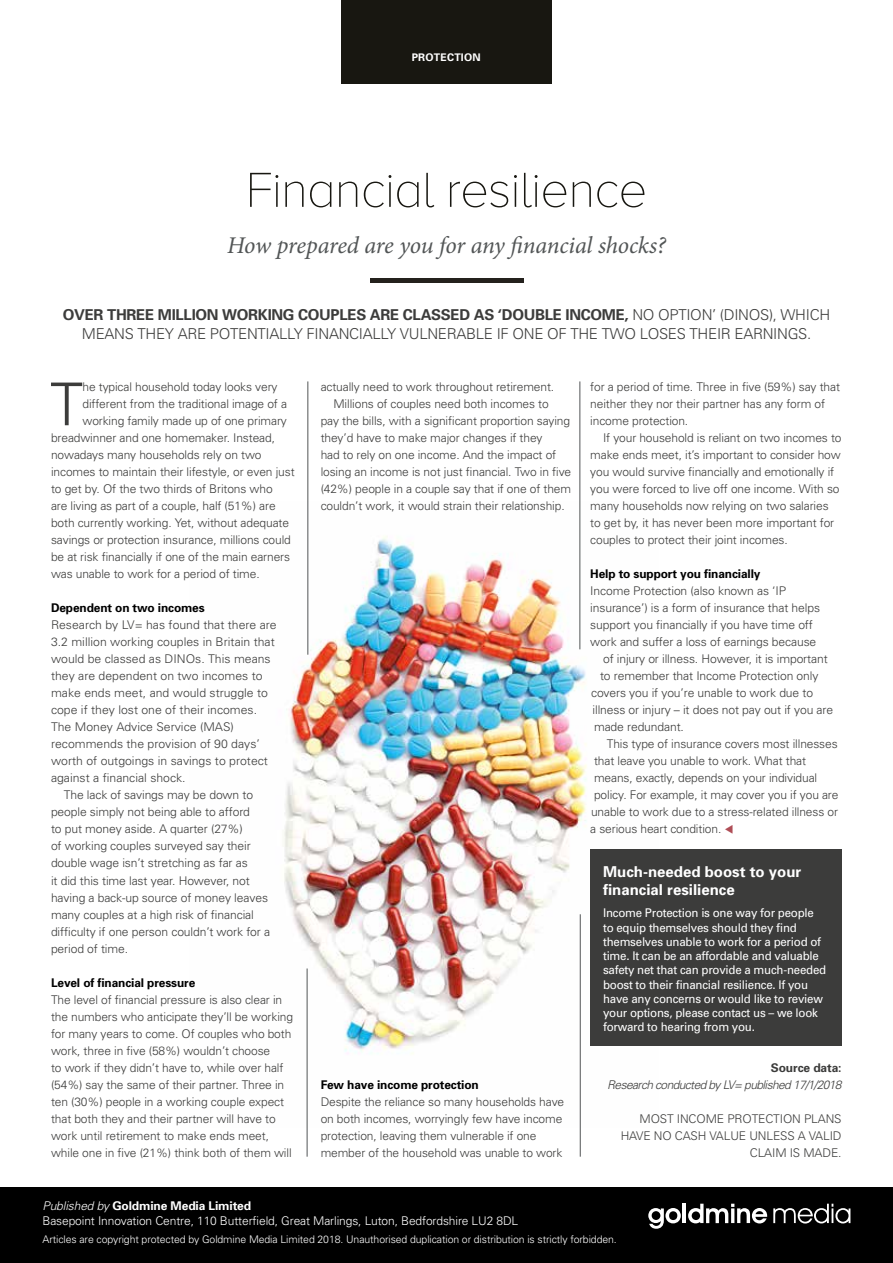
<style>
.page{position:relative;width:893px;height:1263px;background:#fff}
.page>*{position:absolute;margin:0;border:0;box-sizing:border-box;transform-origin:0 0}
.t1{font:300 59.1px "Univers";color:#3c3c3b}
.t2{font:100 51px "Proxima Nova A";letter-spacing:-.02em;color:#181711}
.t3{font:italic 24px "Minion Pro";letter-spacing:-.01em;color:#525556}
.t4{font:300 15px/19.5px "Univers";letter-spacing:-.02em;color:#3c3c3b;text-align:center}
.t5{font:700 15px/18px "Univers";color:#fff}
.t6{font:300 12px/17px "Univers";letter-spacing:-.01em;color:#3c3c3b}
.t7{font:12px/14.2px "Univers";letter-spacing:-.02em;color:#fff;scale:.96 1}
.t8{font:300 12px/15px "Univers";letter-spacing:-.01em;color:#fff}
.t9{font:700 12px "Univers";letter-spacing:-.01em;color:#000}
.t10{font:italic 300 12px "Univers";letter-spacing:-.05em;color:#3c3c3b}
.t11{font:700 12px "Univers";letter-spacing:-.01em;color:#3c3c3b}
.t12{font:300 10.5px "Univers";letter-spacing:-.01em;color:#fff}
.t13{font:700 10.5px "Univers";letter-spacing:.02em;color:#fff}
.s1{font-weight:700}
.s2{color:#af4d56}
.s3{font-style:italic}
</style>
<div class="page">
<div style="left:1px;top:1188px;width:892px;height:75px;background:#000"></div>
<img style="left:284px;top:502px;width:303px;height:625px">
<svg style="left:648px;top:1208px;width:33px;height:21px"></svg>
<hr style="left:683px;top:1204px;width:3px;height:19px;background:#fff">
<svg style="left:688px;top:1204px;width:79px;height:19px"></svg>
<svg style="left:773px;top:1204px;width:77px;height:19px"></svg>
<div style="left:341px;top:0;width:211px;height:83px;background:#181711"></div>
<hr style="left:370px;top:278px;width:153px;height:4px;background:#24211d">
<div style="left:590px;top:849px;width:252px;height:197px;background:#3c3c3b"></div>
<hr style="left:307px;top:381px;width:1px;height:274px;background:#525556">
<hr style="left:579px;top:381px;width:1px;height:268px;background:#525556">
<hr style="left:580px;top:914px;width:1px;height:243px;background:#525556">
<hr style="left:307px;top:968px;width:1px;height:189px;background:#525556">
<p class="t13" style="left:412px;top:50px;width:70px">PROTECTION</p>
<h2 class="t2" style="left:246px;top:162px;width:403px">Financial resilience</h2>
<h3 class="t3" style="left:227px;top:229px;width:440px">How prepared are you for any financial shocks?</h3>
<p class="t4" style="left:63px;top:304px;width:769px"><span class="s1">OVER THREE MILLION WORKING COUPLES ARE CLASSED AS ‘DOUBLE INCOME,</span> NO OPTION’ (DINOS), WHICH<br>MEANS THEY ARE POTENTIALLY FINANCIALLY VULNERABLE IF ONE OF THE TWO LOSES THEIR EARNINGS.</p>
<h1 class="t1" style="left:50px;top:369px;width:34px">T</h1>
<p class="t6" style="left:82px;top:378px;width:197px">he typical household today looks very</p>
<p class="t6" style="left:82px;top:395px;width:206px">different from the traditional image of a</p>
<p class="t6" style="left:82px;top:412px;width:206px">working family made up of one primary</p>
<p class="t6" style="left:51px;top:429px;width:225px">breadwinner and one homemaker. Instead,</p>
<p class="t6" style="left:51px;top:446px;width:212px">nowadays many households rely on two</p>
<p class="t6" style="left:51px;top:463px;width:245px">incomes to maintain their lifestyle, or even just</p>
<p class="t6" style="left:51px;top:480px;width:223px">to get by. Of the two thirds of Britons who</p>
<p class="t6" style="left:51px;top:497px;width:226px">are living as part of a couple, half (51%) are</p>
<p class="t6" style="left:51px;top:514px;width:240px">both currently working. Yet, without adequate</p>
<p class="t6" style="left:51px;top:531px;width:241px">savings or protection insurance, millions could</p>
<p class="t6" style="left:51px;top:548px;width:241px">be at risk financially if one of the main earners</p>
<p class="t6" style="left:51px;top:565px;width:210px">was unable to work for a period of time.</p>
<p class="t9" style="left:51px;top:600px;width:155px">Dependent on two incomes</p>
<p class="t6" style="left:51px;top:616px;width:227px">Research by LV= has found that there are</p>
<p class="t6" style="left:51px;top:633px;width:225px">3.2 million working couples in Britain that</p>
<p class="t6" style="left:51px;top:650px;width:221px">would be classed as DINOs. This means</p>
<p class="t6" style="left:51px;top:667px;width:213px">they are dependent on two incomes to</p>
<p class="t6" style="left:51px;top:684px;width:219px">make ends meet, and would struggle to</p>
<p class="t6" style="left:51px;top:701px;width:208px">cope if they lost one of their incomes.</p>
<p class="t6" style="left:51px;top:718px;width:184px">The Money Advice Service (MAS)</p>
<p class="t6" style="left:51px;top:735px;width:210px">recommends the provision of 90 days’</p>
<p class="t6" style="left:51px;top:752px;width:218px">worth of outgoings in savings to protect</p>
<p class="t6" style="left:51px;top:769px;width:136px">against a financial shock.</p>
<p class="t6" style="left:64px;top:786px;width:191px">The lack of savings may be down to</p>
<p class="t6" style="left:51px;top:803px;width:200px">people simply not being able to afford</p>
<p class="t6" style="left:51px;top:820px;width:193px">to put money aside. A quarter (27%)</p>
<p class="t6" style="left:51px;top:837px;width:201px">of working couples surveyed say their</p>
<p class="t6" style="left:51px;top:854px;width:198px">double wage isn’t stretching as far as</p>
<p class="t6" style="left:51px;top:871px;width:200px">it did this time last year. However, not</p>
<p class="t6" style="left:51px;top:888px;width:219px">having a back-up source of money leaves</p>
<p class="t6" style="left:51px;top:905px;width:204px">many couples at a high risk of financial</p>
<p class="t6" style="left:51px;top:922px;width:221px">difficulty if one person couldn’t work for a</p>
<p class="t6" style="left:51px;top:939px;width:79px">period of time.</p>
<p class="t9" style="left:51px;top:974px;width:146px">Level of financial pressure</p>
<p class="t6" style="left:51px;top:990px;width:244px">The level of financial pressure is also clear in the numbers who anticipate they’ll be working for many years to come. Of couples who both work, three in five (58%) wouldn’t choose<br>to work if they didn’t have to, while over half (54%) say the same of their partner. Three in ten (30%) people in a working couple expect that both they and their partner will have to work until retirement to make ends meet, while one in five (21%) think both of them will</p>
<p class="t6" style="left:321px;top:378px;width:235px">actually need to work throughout retirement.</p>
<p class="t6" style="left:333px;top:395px;width:217px">Millions of couples need both incomes to</p>
<p class="t6" style="left:321px;top:412px;width:251px">pay the bills, with a significant proportion saying</p>
<p class="t6" style="left:321px;top:429px;width:223px">they’d have to make major changes if they</p>
<p class="t6" style="left:321px;top:446px;width:237px">had to rely on one income. And the impact of</p>
<p class="t6" style="left:321px;top:463px;width:252px">losing an income is not just financial. Two in five</p>
<p class="t6" style="left:321px;top:480px;width:252px">(42%) people in a couple say that if one of them</p>
<p class="t6" style="left:321px;top:497px;width:246px">couldn’t work, it would strain their relationship.</p>
<p class="t9" style="left:321px;top:1077px;width:160px">Few have income protection</p>
<p class="t6" style="left:321px;top:1092px;width:245px">Despite the reliance so many households have on both incomes, worryingly few have income protection, leaving them vulnerable if one member of the household was unable to work</p>
<p class="t6" style="left:590px;top:378px;width:251px">for a period of time. Three in five (59%) say that neither they nor their partner has any form of income protection.</p>
<p class="t6" style="left:590px;top:429px;width:253px;text-indent:13px">If your household is reliant on two incomes to make ends meet, it’s important to consider how you would survive financially and emotionally if you were forced to live off one income. With so many households now relying on two salaries to get by, it has never been more important for couples to protect their joint incomes.</p>
<p class="t9" style="left:590px;top:566px;width:172px">Help to support you financially</p>
<p class="t6" style="left:590px;top:582px;width:197px">Income Protection (also known as ‘IP</p>
<p class="t6" style="left:590px;top:599px;width:231px">insurance’) is a form of insurance that helps</p>
<p class="t6" style="left:590px;top:616px;width:224px">support you financially if you have time off</p>
<p class="t6" style="left:590px;top:633px;width:228px">work and suffer a loss of earnings because</p>
<p class="t6" style="left:603px;top:650px;width:226px">of injury or illness. However, it is important</p>
<p class="t6" style="left:600px;top:667px;width:220px">to remember that Income Protection only</p>
<p class="t6" style="left:591px;top:684px;width:224px">covers you if you’re unable to work due to</p>
<p class="t6" style="left:593px;top:701px;width:242px">illness or injury – it does not pay out if you are</p>
<p class="t6" style="left:594px;top:718px;width:91px">made redundant.</p>
<p class="t6" style="left:607px;top:735px;width:232px">This type of insurance covers most illnesses</p>
<p class="t6" style="left:594px;top:752px;width:214px">that leave you unable to work. What that</p>
<p class="t6" style="left:594px;top:769px;width:225px">means, exactly, depends on your individual</p>
<p class="t6" style="left:594px;top:786px;width:246px">policy. For example, it may cover you if you are</p>
<p class="t6" style="left:591px;top:803px;width:248px">unable to work due to a stress-related illness or</p>
<p class="t6" style="left:590px;top:820px;width:145px">a serious heart condition. <span class="s2">▼</span></p>
<p class="t5" style="left:603px;top:862px;width:200px">Much-needed boost to your financial resilience</p>
<p class="t7" style="left:603px;top:906px;width:234px">Income Protection is one way for people to equip themselves should they find themselves unable to work for a period of time. It can be an affordable and valuable safety net that can provide a much-needed boost to their financial resilience. If you have any concerns or would like to review your options, please contact us – we look forward to hearing from you.</p>
<p class="t11" style="left:771px;top:1060px;width:72px">Source data:</p>
<p class="t10" style="left:607px;top:1077px;width:236px">Research conducted by LV= published 17/1/2018</p>
<p class="t6" style="left:621px;top:1109px;width:222px;text-align:right">MOST INCOME PROTECTION PLANS<br>HAVE NO CASH VALUE UNLESS A VALID<br>CLAIM IS MADE.</p>
<p class="t8" style="left:43px;top:1198px;width:477px"><span class="s3">Published by</span> <span class="s1">Goldmine Media Limited<br></span>Basepoint Innovation Centre, 110 Butterfield, Great Marlings, Luton, Bedfordshire LU2 8DL</p>
<p class="t12" style="left:43px;top:1233px;width:576px">Articles are copyright protected by Goldmine Media Limited 2018. Unauthorised duplication or distribution is strictly forbidden.</p>
</div>
